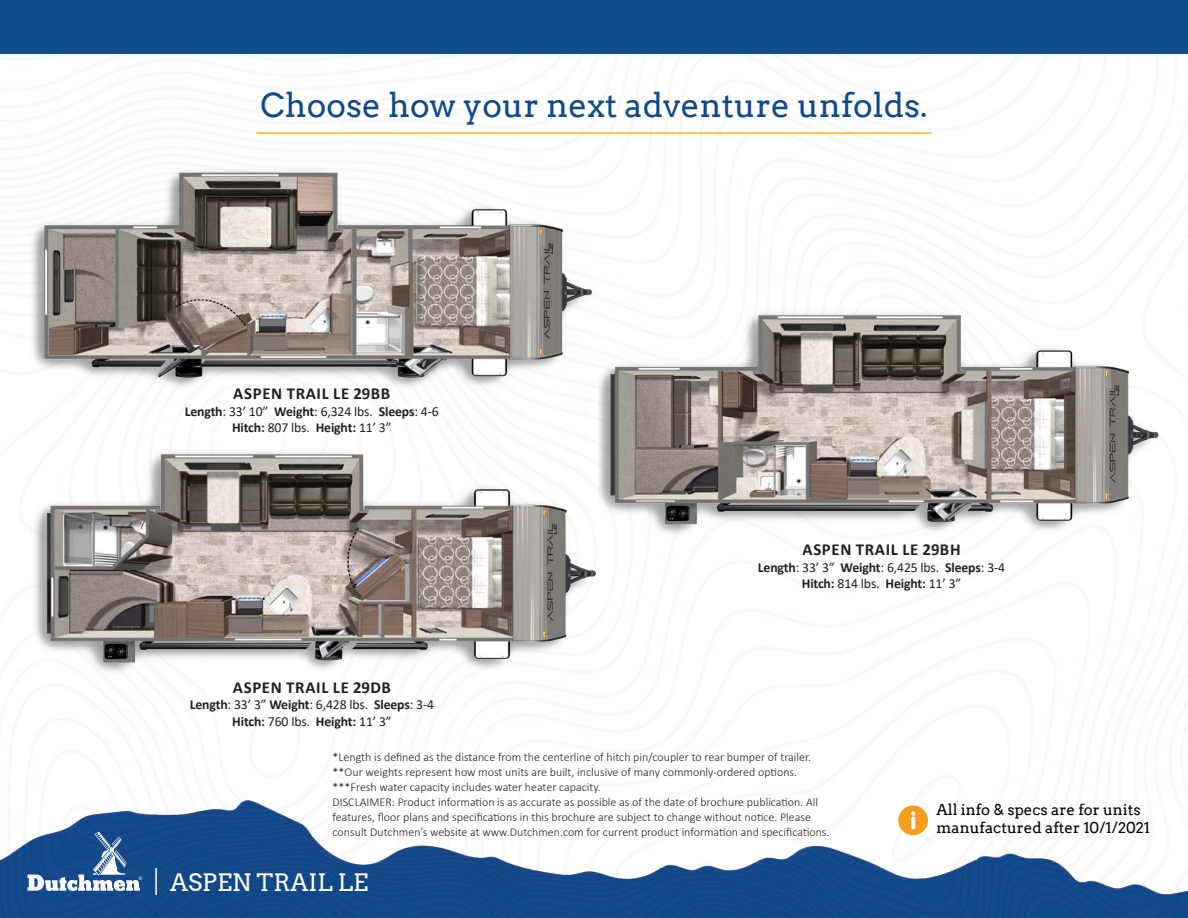
<style>
.page{position:relative;width:1188px;height:918px;background:#fff}
.page>*{position:absolute;margin:0;border:0;box-sizing:border-box;transform-origin:0 0}
.t1{font:33px "Arvo";color:#0f498a}
.t2{font:24px "Arvo";color:#fff}
.bullets{font:700 16.8px "Calibri";letter-spacing:.04em;color:#231f20}
.t3{font:15px "Arvo";color:#000}
.bullets-2{font:13.8px "Calibri";letter-spacing:-.01em;color:#231f20}
.bullets-3{font:700 13.8px "Calibri";letter-spacing:-.01em;color:#231f20}
.t4{font:300 12px/15px "Calibri";color:#231f20}
.s1{font-weight:700}
.s2{font-weight:400}
</style>
<div class="page">
<img style="left:0;top:800px;width:1188px;height:118px">
<div style="left:0;top:0;width:1188px;height:54px;background:#0f4d8a"></div>
<div style="left:898px;top:806px;width:30px;height:29px;background:#f89e1f;border-radius:50%"></div>
<svg style="left:911px;top:811px;width:4px;height:18px"></svg>
<svg style="left:28px;top:832px;width:114px;height:59px"></svg>
<hr style="left:155px;top:868px;width:2px;height:27px;background:#fff">
<hr style="left:256px;top:132px;width:676px;height:2px;background:#fbb416">
<img style="left:598px;top:310px;width:561px;height:227px">
<img style="left:31px;top:440px;width:572px;height:235px">
<img style="left:30px;top:168px;width:571px;height:228px">
<p class="t1" style="left:261px;top:85px;width:668px">Choose how your next adventure unfolds.</p>
<p class="bullets" style="left:233px;top:381px;width:158px">ASPEN TRAIL LE 29BB</p>
<p class="bullets-2" style="left:185px;top:401px;width:256px"><span class="s1">Length</span>: 33’ 10” <span class="s1">Weight</span>: 6,324 lbs. <span class="s1">Sleeps</span>: 4-6</p>
<p class="bullets-3" style="left:232px;top:418px;width:161px">Hitch: <span class="s2">807 lbs.</span> Height: <span class="s2">11’ 3”</span></p>
<p class="bullets" style="left:233px;top:675px;width:160px">ASPEN TRAIL LE 29DB</p>
<p class="bullets-2" style="left:190px;top:695px;width:246px"><span class="s1">Length</span>: 33’ 3” <span class="s1">Weight</span>: 6,428 lbs. <span class="s1">Sleeps</span>: 3-4</p>
<p class="bullets-3" style="left:232px;top:712px;width:161px">Hitch: <span class="s2">760 lbs.</span> Height: <span class="s2">11’ 3”</span></p>
<p class="bullets" style="left:803px;top:537px;width:160px">ASPEN TRAIL LE 29BH</p>
<p class="bullets-2" style="left:758px;top:557px;width:249px"><span class="s1">Length</span>: 33’ 3” <span class="s1">Weight</span>: 6,425 lbs. <span class="s1">Sleeps</span>: 3-4</p>
<p class="bullets-3" style="left:802px;top:574px;width:161px">Hitch: <span class="s2">814 lbs.</span> Height: <span class="s2">11’ 3”</span></p>
<p class="t4" style="left:333px;top:749px;width:480px">*Length is defined as the distance from the centerline of hitch pin/coupler to rear bumper of trailer.</p>
<p class="t4" style="left:333px;top:764px;width:466px">**Our weights represent how most units are built, inclusive of many commonly-ordered options.</p>
<p class="t4" style="left:333px;top:779px;width:270px">***Fresh water capacity includes water heater capacity.</p>
<p class="t4" style="left:333px;top:794px;width:498px">DISCLAIMER: Product information is as accurate as possible as of the date of brochure publication. All features, floor plans and specifications in this brochure are subject to change without notice. Please consult Dutchmen’s website at www.Dutchmen.com for current product information and specifications.</p>
<p class="t2" style="left:170px;top:868px;width:200px">ASPEN TRAIL LE</p>
<p class="t3" style="left:937px;top:801px;width:206px">All info &amp; specs are for units</p>
<p class="t3" style="left:937px;top:819px;width:215px">manufactured after 10/1/2021</p>
</div>
